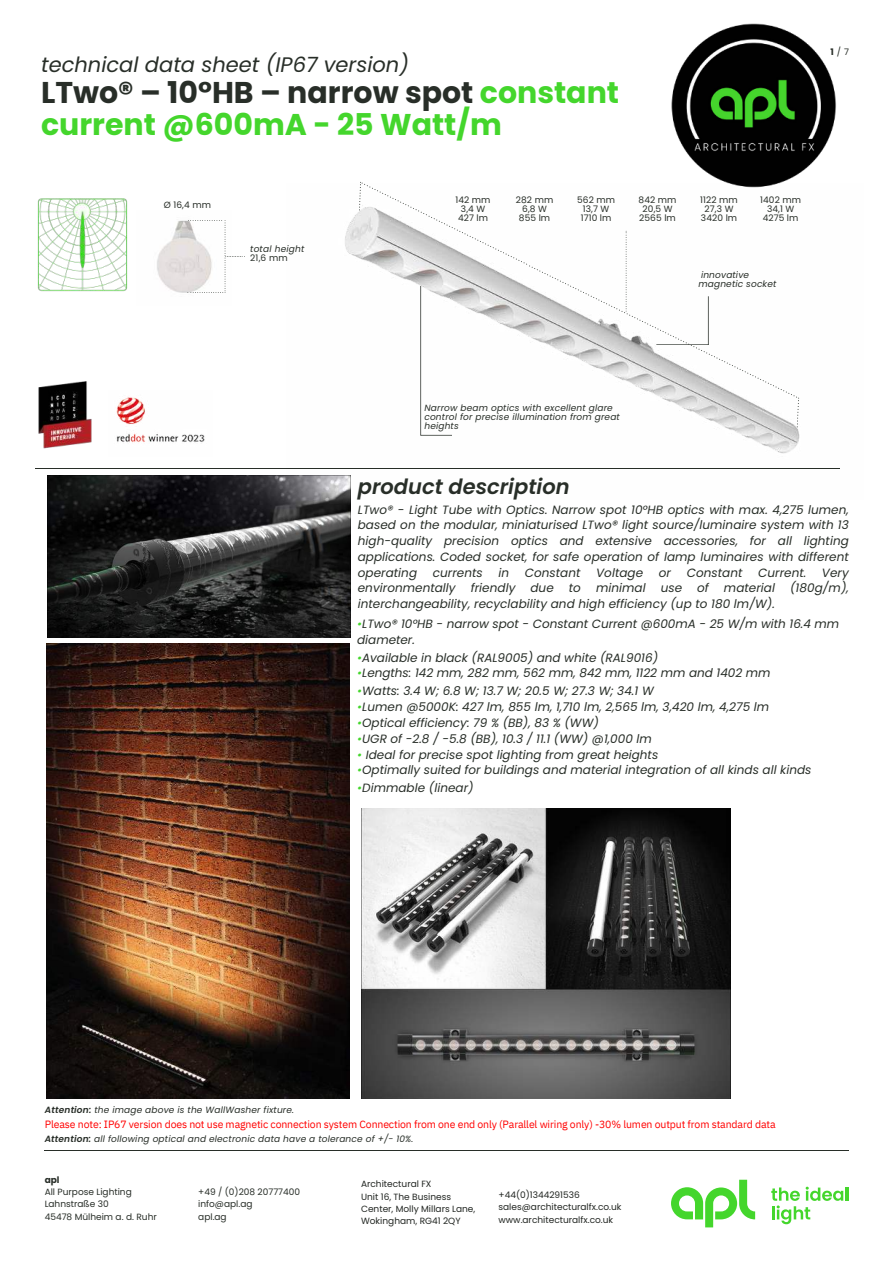
<style>
.page{position:relative;width:894px;height:1264px;background:#fff}
.page>*{position:absolute;margin:0;border:0;box-sizing:border-box;transform-origin:0 0}
.t1{font:700 30px/32.7px "Poppins";color:#44d62c}
.t2{font:italic 21px "Poppins";color:#282e28}
.t3{font:italic 600 21px "Poppins";color:#282e28}
.t4{font:italic 12px/15.8px "Poppins";color:#282e28;text-align:justify}
.t5{font:10.5px "IBM Plex Sans";letter-spacing:-.015em;color:#f00}
.t6{font:italic 9px/9px "Poppins";letter-spacing:.02em;color:#282e28}
.t7{font:9px/9px "Poppins";color:#282e28;text-align:center}
.t8{font:9px/12.3px "Poppins";color:#222622}
.t9{font:700 9px "Poppins";color:#282e28}
.s1{color:#282e28}
.s2{font-weight:700}
.s3{color:#44d62c}
.s4{font-weight:600}
</style>
<div class="page">
<img style="left:38px;top:381px;width:54px;height:68px">
<svg style="left:671px;top:1179px;width:84px;height:48px"></svg>
<hr style="left:45px;top:1150px;width:803px;height:1px;background:#282e28">
<hr style="left:36px;top:468px;width:803px;height:1px;background:#282e28">
<svg style="left:771px;top:1186px;width:76px;height:38px"></svg>
<img style="left:116px;top:397px;width:89px;height:46px">
<img style="left:345px;top:184px;width:495px;height:316px">
<img style="left:157px;top:220px;width:30px;height:73px">
<img style="left:37px;top:198px;width:91px;height:94px">
<svg style="left:187px;top:220px;width:58px;height:73px"></svg>
<svg style="left:420px;top:286px;width:32px;height:149px"></svg>
<svg style="left:625px;top:231px;width:1px;height:80px"></svg>
<svg style="left:656px;top:296px;width:142px;height:137px"></svg>
<img style="left:657px;top:23px;width:183px;height:171px">
<img style="left:361px;top:808px;width:369px;height:290px">
<img style="left:47px;top:643px;width:302px;height:455px">
<img style="left:47px;top:475px;width:303px;height:162px">
<h2 class="t2" style="left:41px;top:53px;width:369px">technical data sheet (IP67 version)</h2>
<h1 class="t1" style="left:41px;top:76px;width:579px"><span class="s1">LTwo® – 10°HB – narrow spot</span> constant current @600mA - 25 Watt/m</h1>
<p class="t7" style="left:830px;top:48px;width:20px"><span class="s2">1</span> / 7</p>
<p class="t7" style="left:164px;top:201px;width:49px">Ø 16,4 mm</p>
<p class="t7" style="left:455px;top:196px;width:36px">142 mm<br>3,4 W<br>427 lm</p>
<p class="t7" style="left:515px;top:196px;width:39px">282 mm<br>6,8 W<br>855 lm</p>
<p class="t7" style="left:577px;top:196px;width:39px">562 mm<br>13,7 W<br>1710 lm</p>
<p class="t7" style="left:638px;top:196px;width:39px">842 mm<br>20,5 W<br>2565 lm</p>
<p class="t7" style="left:700px;top:196px;width:39px">1122 mm<br>27,3 W<br>3420 lm</p>
<p class="t7" style="left:760px;top:196px;width:42px">1402 mm<br>34,1 W<br>4275 lm</p>
<p class="t6" style="left:250px;top:244px;width:56px">total height</p>
<p class="t7" style="left:250px;top:253px;width:39px">21,6 mm</p>
<p class="t6" style="left:698px;top:271px;width:79px">innovative magnetic socket</p>
<p class="t6" style="left:424px;top:403px;width:197px">Narrow beam optics with excellent glare control for precise illumination from great heights</p>
<h2 class="t3" style="left:358px;top:475px;width:213px">product description</h2>
<p class="t4" style="left:358px;top:501px;width:492px">LTwo® - Light Tube with Optics. Narrow spot 10°HB optics with max. 4,275 lumen, based on the modular, miniaturised LTwo® light source/luminaire system with 13 high-quality precision optics and extensive accessories, for all lighting applications. Coded socket, for safe operation of lamp luminaires with different operating</p>
<p class="t4" style="left:432px;top:564px;width:51px">currents</p>
<p class="t4" style="left:498px;top:564px;width:12px">in</p>
<p class="t4" style="left:524px;top:564px;width:57px">Constant</p>
<p class="t4" style="left:596px;top:564px;width:49px">Voltage</p>
<p class="t4" style="left:658px;top:564px;width:14px">or</p>
<p class="t4" style="left:686px;top:564px;width:57px">Constant</p>
<p class="t4" style="left:757px;top:564px;width:50px">Current.</p>
<p class="t4" style="left:821px;top:564px;width:28px">Very</p>
<p class="t4" style="left:358px;top:580px;width:99px">environmentally</p>
<p class="t4" style="left:470px;top:580px;width:46px">friendly</p>
<p class="t4" style="left:530px;top:580px;width:25px">due</p>
<p class="t4" style="left:568px;top:580px;width:14px">to</p>
<p class="t4" style="left:596px;top:580px;width:51px">minimal</p>
<p class="t4" style="left:660px;top:580px;width:23px">use</p>
<p class="t4" style="left:697px;top:580px;width:13px">of</p>
<p class="t4" style="left:723px;top:580px;width:53px">material</p>
<p class="t4" style="left:789px;top:580px;width:60px">(180g/m),</p>
<p class="t4" style="left:358px;top:596px;width:418px">interchangeability, recyclability and high efficiency (up to 180 lm/W).</p>
<p class="t4" style="left:357px;top:616px;width:483px"><span class="s3">•</span>LTwo® 10°HB - narrow spot - Constant Current @600mA - 25 W/m with 16.4 mm diameter.</p>
<p class="t4" style="left:357px;top:649px;width:302px"><span class="s3">•</span>Available in black (RAL9005) and white (RAL9016)</p>
<p class="t4" style="left:357px;top:665px;width:415px"><span class="s3">•</span>Lengths: 142 mm, 282 mm, 562 mm, 842 mm, 1122 mm and 1402 mm</p>
<p class="t4" style="left:357px;top:683px;width:298px"><span class="s3">•</span>Watts: 3.4 W; 6.8 W; 13.7 W; 20.5 W; 27.3 W; 34.1 W</p>
<p class="t4" style="left:357px;top:699px;width:413px"><span class="s3">•</span>Lumen @5000K: 427 lm, 855 lm, 1,710 lm, 2,565 lm, 3,420 lm, 4,275 lm</p>
<p class="t4" style="left:357px;top:715px;width:243px"><span class="s3">•</span>Optical efficiency: 79 % (BB), 83 % (WW)</p>
<p class="t4" style="left:357px;top:730px;width:296px"><span class="s3">•</span>UGR of -2.8 / -5.8 (BB), 10.3 / 11.1 (WW) @1,000 lm</p>
<p class="t4" style="left:357px;top:746px;width:302px"><span class="s3">•</span> Ideal for precise spot lighting from great heights</p>
<p class="t4" style="left:357px;top:762px;width:455px"><span class="s3">•</span>Optimally suited for buildings and material integration of all kinds all kinds</p>
<p class="t4" style="left:357px;top:780px;width:118px"><span class="s3">•</span>Dimmable (linear)</p>
<p class="t6" style="left:45px;top:1105px;width:251px"><span class="s4">Attention:</span> the image above is the WallWasher fixture.</p>
<p class="t5" style="left:45px;top:1116px;width:732px">Please note: IP67 version does not use magnetic connection system Connection from one end only (Parallel wiring only) -30% lumen output from standard data</p>
<p class="t6" style="left:45px;top:1134px;width:370px"><span class="s4">Attention:</span> all following optical and electronic data have a tolerance of +/- 10%.</p>
<p class="t8" style="left:361px;top:1178px;width:116px">Architectural FX<br>Unit 16, The Business<br>Center, Molly Millars Lane,<br>Wokingham, RG41 2QY</p>
<p class="t9" style="left:45px;top:1174px;width:16px">apl</p>
<p class="t7" style="left:45px;top:1185px;width:114px;line-height:12.3px;text-align:left">All Purpose Lighting<br>Lahnstraße 30<br>45478 Mülheim a. d. Ruhr</p>
<p class="t7" style="left:198px;top:1185px;width:103px;line-height:12.5px;text-align:left">+49 / (0)208 20777400 info@apl.ag<br>apl.ag</p>
<p class="t8" style="left:498px;top:1188px;width:124px">+44(0)1344291536 sales@architecturalfx.co.uk www.architecturalfx.co.uk</p>
</div>
